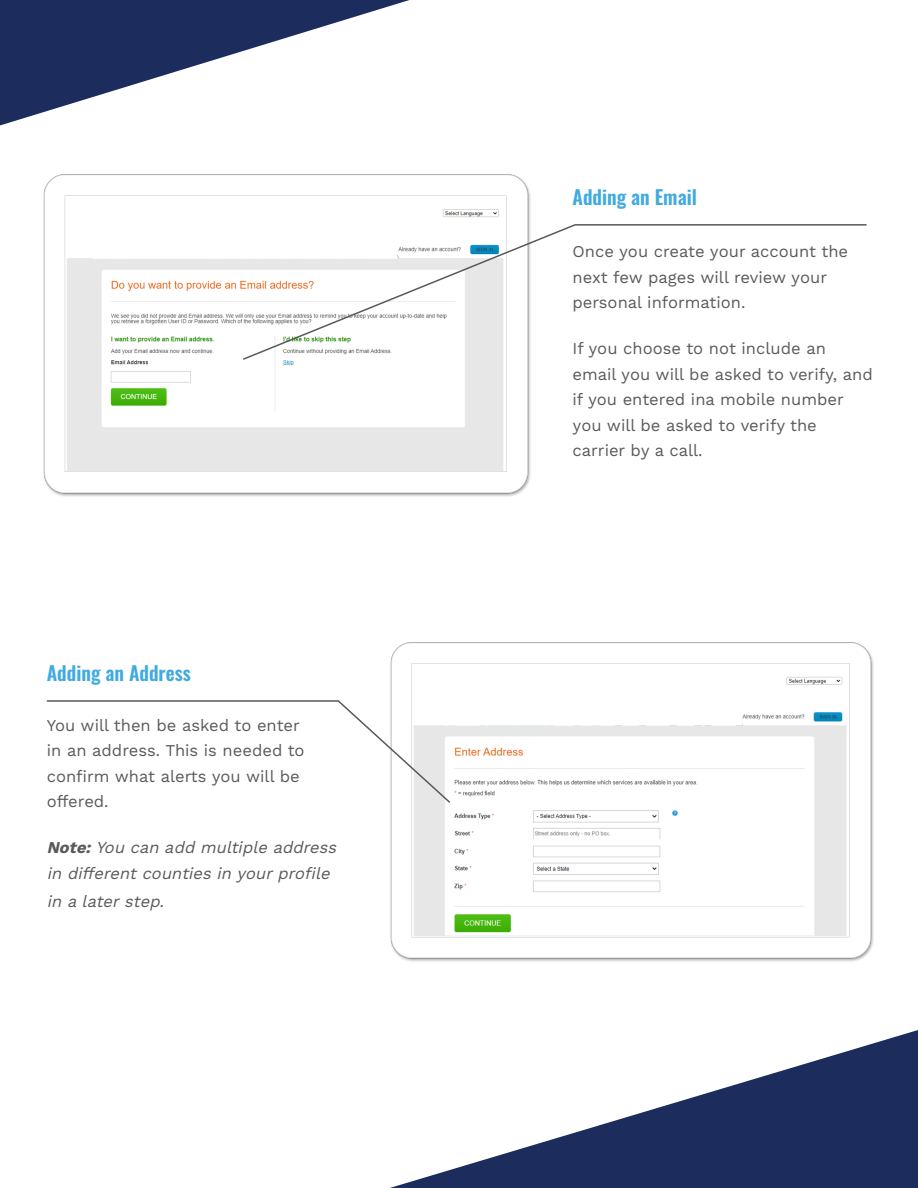
<style>
.page{position:relative;width:918px;height:1188px;background:#fff}
.page>*{position:absolute;margin:0;border:0;box-sizing:border-box;transform-origin:0 0}
.t1{font:600 19.5px "Oswald";color:#41abe0}
.t2{font:16.5px/25.5px "Work Sans";color:#5a5a5d}
.t3{font:italic 16.5px/25.5px "Work Sans";color:#5a5a5d}
.s1{font-weight:700}
</style>
<div class="page">
<img style="left:390px;top:642px;width:484px;height:320px">
<img style="left:43px;top:174px;width:488px;height:323px">
<svg style="left:241px;top:223px;width:626px;height:138px"></svg>
<svg style="left:0;top:0;width:409px;height:125px"></svg>
<svg style="left:390px;top:1030px;width:528px;height:158px"></svg>
<svg style="left:93px;top:206px;width:305px;height:53px"></svg>
<svg style="left:46px;top:673px;width:697px;height:131px"></svg>
<p class="t1" style="left:47px;top:663px;width:146px">Adding an Address</p>
<p class="t2" style="left:47px;top:713px;width:259px">You will then be asked to enter in an address. This is needed to confirm what alerts you will be offered.</p>
<p class="t3" style="left:47px;top:835px;width:295px"><span class="s1">Note:</span>You can add multiple address in different counties in yourprofile</p>
<p class="t3" style="left:47px;top:889px;width:123px">in a laterstep.</p>
<p class="t1" style="left:573px;top:187px;width:126px">Adding an Email</p>
<p class="t2" style="left:573px;top:240px;width:277px">Once you create your account the next few pages will review your personal information.</p>
<p class="t2" style="left:573px;top:336px;width:302px">If you choose to not include an email you will be asked to verify, and if you entered ina mobile number you will be asked to verify the carrier by a call.</p>
</div>
